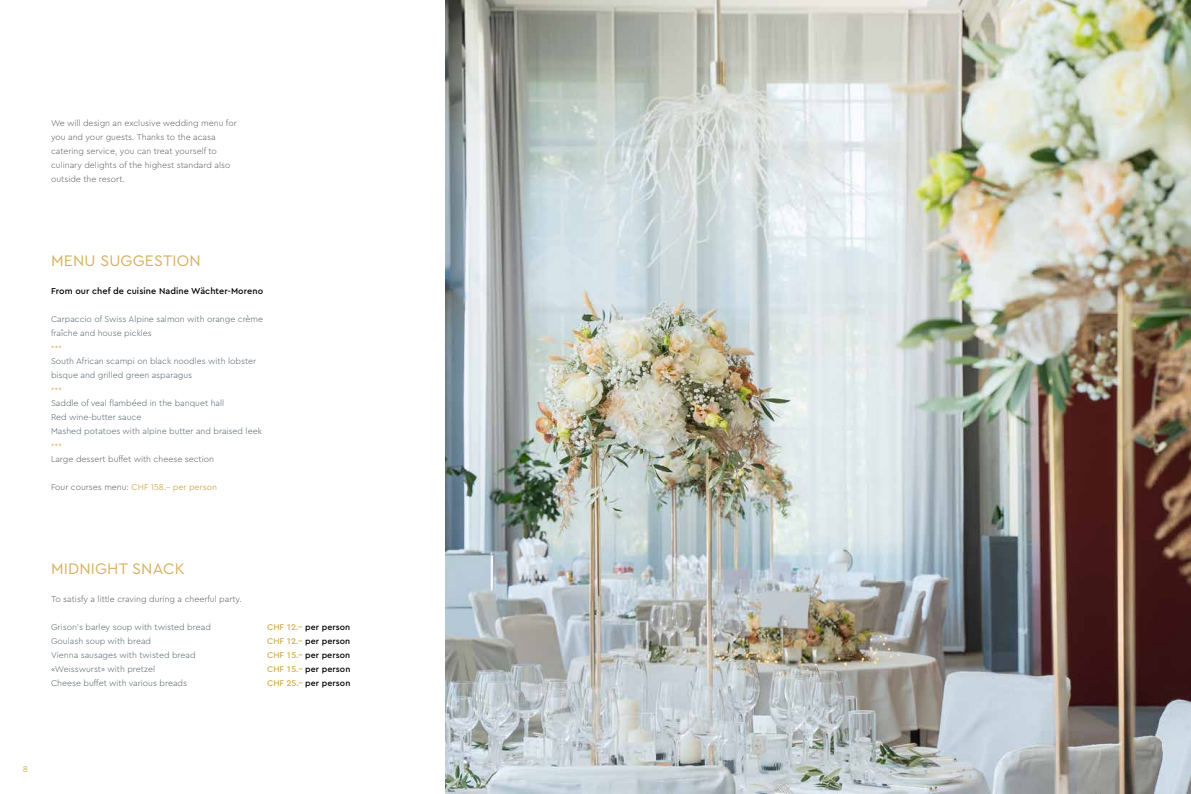
<style>
.page{position:relative;width:1191px;height:794px;background:#fff}
.page>*{position:absolute;margin:0;border:0;box-sizing:border-box;transform-origin:0 0}
.t1{font:16px "Cera Pro";letter-spacing:.01em;color:#d6b160}
.t2{font:500 9px "Cera Pro";letter-spacing:.01em;color:#000}
.t3{font:9px "Cera Pro";color:#d6b160}
.t4{font:300 8.8px/14px "Cera Pro";color:#525e66}
.t5{font:300 8.8px/14px "Cera Pro";color:#56595c}
.t6{font:500 8.8px "Cera Pro";letter-spacing:.01em;color:#000}
.t7{font:8.8px "Cera Pro";color:#d6b160}
.t8{font:300 8.8px "Cera Pro";color:#d1ad53}
.s1{font-weight:300;color:#56595c}
.s2{color:#d1ad53}
</style>
<div class="page">
<img style="left:445px;top:0;width:746px;height:794px">
<p class="t5" style="left:51px;top:115px;width:187px">We will design an exclusive wedding menu for you and your guests. Thanks to the acasa catering service, you can treat yourself to culinary delights of the highest standard also outside the resort.</p>
<h1 class="t1" style="left:51px;top:250px;width:151px">MENU SUGGESTION</h1>
<p class="t2" style="left:51px;top:285px;width:214px">From our chef de cuisine Nadine Wächter-Moreno</p>
<p class="t4" style="left:51px;top:311px;width:214px">Carpaccio of Swiss Alpine salmon with orange crème fraîche and house pickles</p>
<p class="t8" style="left:51px;top:343px;width:12px">***</p>
<p class="t4" style="left:51px;top:353px;width:207px">South African scampi on black noodles with lobster bisque and grilled green asparagus</p>
<p class="t8" style="left:51px;top:385px;width:12px">***</p>
<p class="t4" style="left:51px;top:395px;width:212px">Saddle of veal flambéed in the banquet hall<br>Red wine-butter sauce<br>Mashed potatoes with alpine butter and braised leek</p>
<p class="t8" style="left:51px;top:441px;width:12px">***</p>
<p class="t5" style="left:51px;top:451px;width:165px">Large dessert buffet with cheese section</p>
<p class="t7" style="left:51px;top:481px;width:167px"><span class="s1">Four courses menu:</span> CHF 158.– per person</p>
<h1 class="t1" style="left:51px;top:558px;width:135px">MIDNIGHT SNACK</h1>
<p class="t5" style="left:51px;top:591px;width:192px">To satisfy a little craving during a cheerful party.</p>
<p class="t4" style="left:51px;top:619px;width:161px">Grison’s barley soup with twisted bread</p>
<p class="t6" style="left:267px;top:621px;width:85px"><span class="s2">CHF 12.–</span> per person</p>
<p class="t4" style="left:51px;top:633px;width:102px">Goulash soup with bread</p>
<p class="t6" style="left:267px;top:635px;width:85px"><span class="s2">CHF 12.–</span> per person</p>
<p class="t4" style="left:51px;top:647px;width:146px">Vienna sausages with twisted bread</p>
<p class="t6" style="left:267px;top:649px;width:85px"><span class="s2">CHF 15.–</span> per person</p>
<p class="t4" style="left:51px;top:661px;width:105px">«Weisswurst» with pretzel</p>
<p class="t6" style="left:267px;top:663px;width:85px"><span class="s2">CHF 15.–</span> per person</p>
<p class="t4" style="left:51px;top:675px;width:138px">Cheese buffet with various breads</p>
<p class="t6" style="left:267px;top:677px;width:85px"><span class="s2">CHF 25.–</span> per person</p>
<p class="t3" style="left:23px;top:763px;width:7px">8</p>
</div>
